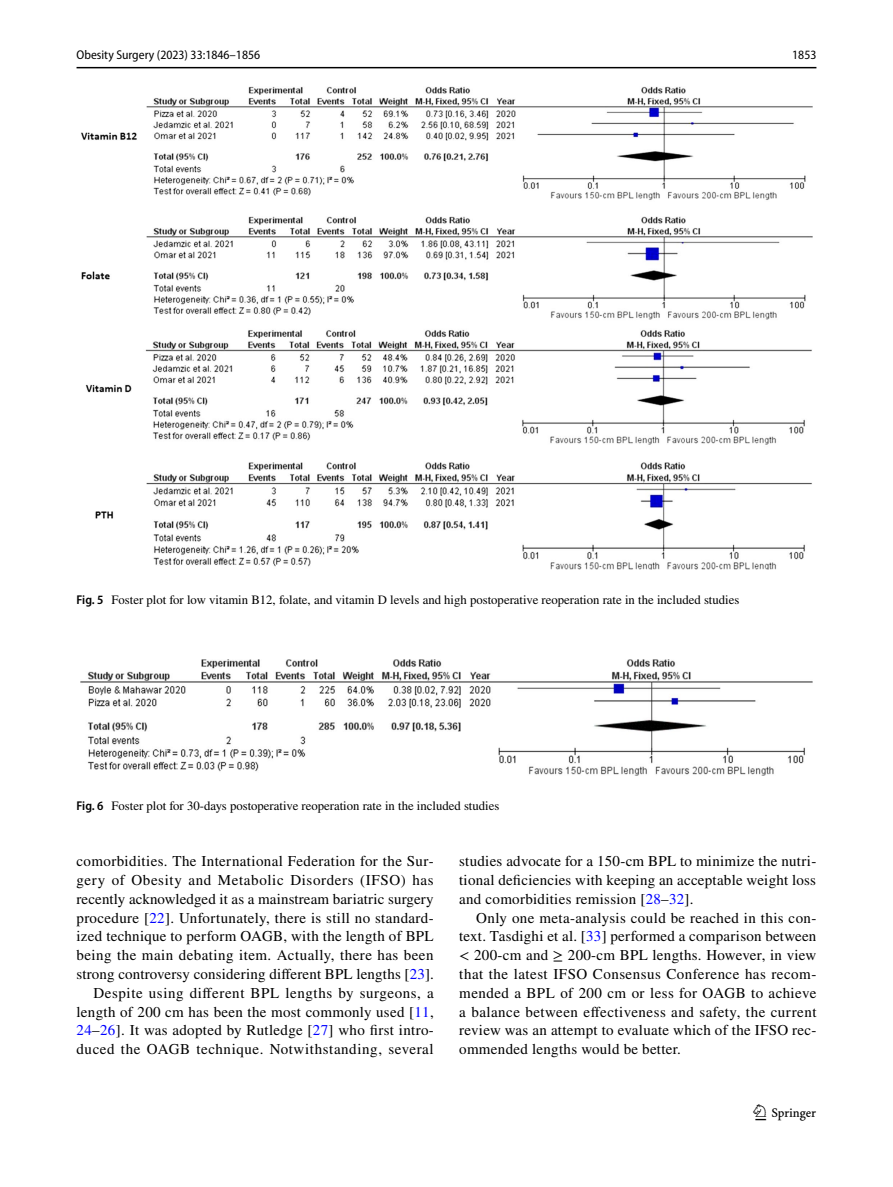
<style>
.page{position:relative;width:893px;height:1187px;background:#fff}
.page>*{position:absolute;margin:0;border:0;box-sizing:border-box;transform-origin:0 0}
.t1{font:22.5px "Springnew Regular 2";color:#000}
.t2{font:15px/18.8px "STIX";letter-spacing:.02em;color:#000;text-align:justify}
.t3{font:12.75px "STIX";color:#000}
.t4{font:semi-condensed 12.75px "Myriad Pro";color:#000}
.s1{font-family:"Myriad Pro";font-weight:600;font-stretch:semi-condensed}
.s2{color:#00f}
</style>
<div class="page">
<hr style="left:77px;top:67px;width:739px;height:1px;background:#000">
<img style="left:81px;top:87px;width:731px;height:482px">
<img style="left:81px;top:659px;width:731px;height:116px">
<p class="t4" style="left:77px;top:48px;width:185px">Obesity Surgery (2023) 33:1846–1856</p>
<p class="t4" style="left:792px;top:48px;width:26px">1853</p>
<p class="t3" style="left:77px;top:591px;width:664px"><span class="s1">Fig. 5</span> Foster plot for low vitamin B12, folate, and vitamin D levels and high postoperative reoperation rate in the included studies</p>
<p class="t3" style="left:77px;top:797px;width:424px"><span class="s1">Fig. 6</span> Foster plot for 30-days postoperative reoperation rate in the included studies</p>
<p class="t2" style="left:77px;top:853px;width:359px;text-align:right">comorbidities. The International Federation for the Sur&shy;gery of Obesity and Metabolic Disorders (IFSO) has recently acknowledged it as a mainstream bariatric surgery procedure [<span class="s2">22</span>]. Unfortunately, there is still no standard&shy;ized technique to perform OAGB, with the length of BPL being the main debating item. Actually, there has been strong controversy considering different BPL lengths [<span class="s2">23</span>].<br>Despite using different BPL lengths by surgeons, a length of 200 cm has been the most commonly used [<span class="s2">11</span>, <span class="s2">24</span>–<span class="s2">26</span>]. It was adopted by Rutledge [<span class="s2">27</span>] who first intro&shy;duced the OAGB technique. Notwithstanding, several</p>
<p class="t2" style="left:459px;top:853px;width:359px">studies advocate for a 150-cm BPL to minimize the nutri&shy;tional deficiencies with keeping an acceptable weight loss and comorbidities remission [<span class="s2">28</span>–<span class="s2">32</span>].</p>
<p class="t2" style="left:459px;top:909px;width:359px;text-indent:17px">Only one meta-analysis could be reached in this con&shy;text. Tasdighi et al. [<span class="s2">33</span>] performed a comparison between &lt; 200-cm and ≥ 200-cm BPL lengths. However, in view that the latest IFSO Consensus Conference has recom&shy;mended a BPL of 200 cm or less for OAGB to achieve a balance between effectiveness and safety, the current review was an attempt to evaluate which of the IFSO rec&shy;ommended lengths would be better.</p>
<h1 class="t1" style="left:755px;top:1104px;width:62px">1 3</h1>
</div>
